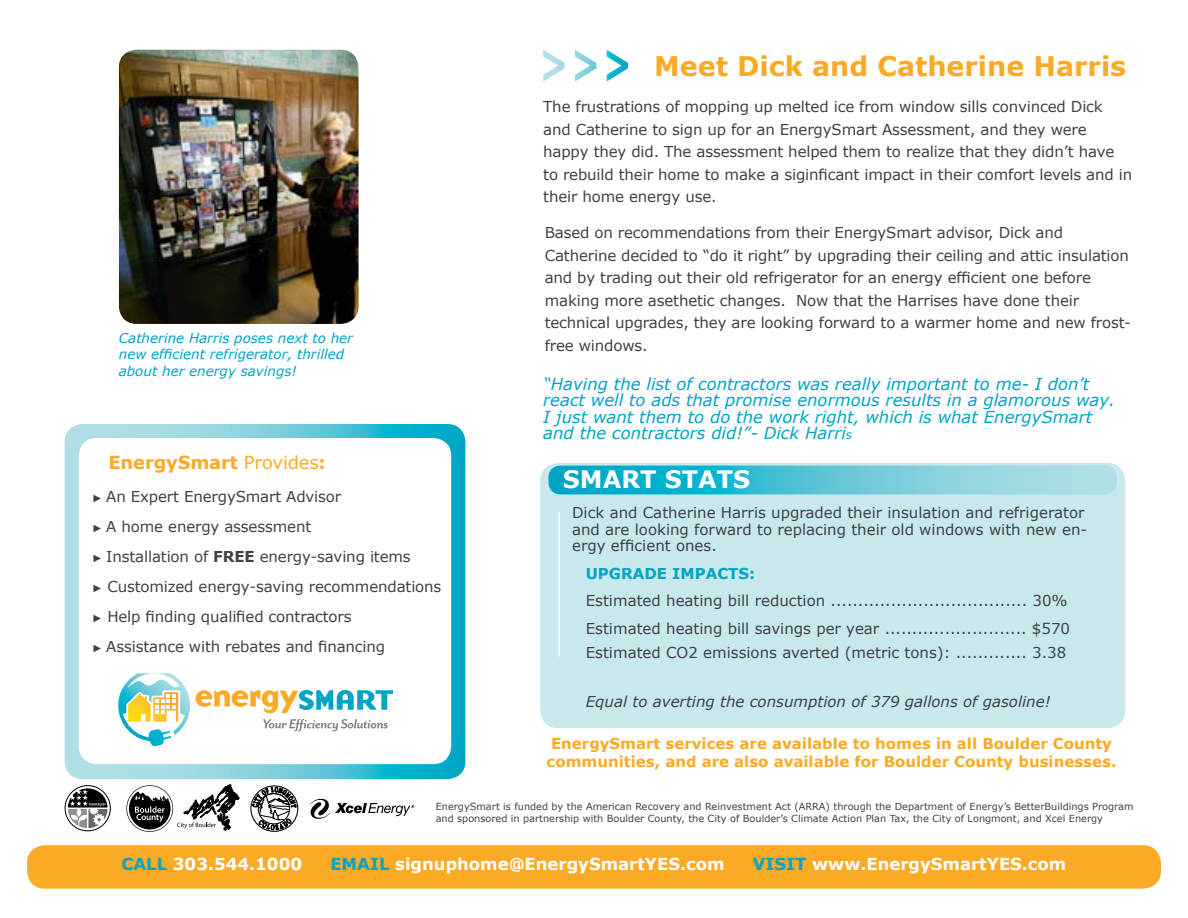
<style>
.page{position:relative;width:1188px;height:918px;background:#fff}
.page>*{position:absolute;margin:0;border:0;box-sizing:border-box;transform-origin:0 0}
.t1{font:700 27px "Verdana";color:#fbaa26}
.t2{font:700 24px "Verdana";color:#fff}
.t3{font:700 18px "Verdana";letter-spacing:-.01em;color:#fbaa26}
.t4{font:italic 16.5px/16.5px "Verdana";color:#00a4c4}
.t5{font:700 16.5px "Verdana";color:#fff}
.t6{font:700 16.5px "Verdana";color:#00a4c4}
.t7{font:15px/22.5px "Verdana";letter-spacing:-.01em;color:#414042}
.t8{font:700 15px/18px "Verdana";color:#fbaa26}
.t9{font:italic 15px "Verdana";color:#414042}
.t10{font:700 15px "Verdana";color:#00a4c4}
.t11{font:italic 13.5px/16.5px "Verdana";color:#00a4c4}
.t12{font:9.75px/12px "Verdana";color:#414042}
.s1{font-weight:400}
.s2{font-family:"Arial";font-size:10.5px}
.s3{font-weight:700}
.s4{font-size:12px}
.s5{color:#00a4c4}
</style>
<div class="page">
<div style="left:540px;top:463px;width:585px;height:265px;background:#c8e9ec;border-radius:18px"></div>
<svg style="left:549px;top:466px;width:568px;height:28px;background:#55c4d6"></svg>
<img style="left:119px;top:50px;width:240px;height:274px">
<svg style="left:310px;top:799px;width:104px;height:20px"></svg>
<div style="left:250px;top:785px;width:48px;height:47px;border:1px solid #000;border-radius:50%"></div>
<svg style="left:253px;top:785px;width:43px;height:47px"></svg>
<div style="left:258px;top:793px;width:32px;height:31px;border:1px solid #000;border-radius:50%"></div>
<svg style="left:126px;top:785px;width:113px;height:47px"></svg>
<svg style="left:65px;top:785px;width:46px;height:46px"></svg>
<div style="left:27px;top:845px;width:1134px;height:44px;background:#fbaa26;border-radius:18px"></div>
<hr style="left:559px;top:512px;width:1px;height:144px;background:#fff">
<svg style="left:65px;top:424px;width:400px;height:355px"></svg>
<svg style="left:543px;top:50px;width:85px;height:32px"></svg>
<p class="t11" style="left:119px;top:330px;width:236px">Catherine Harris poses next to her new efficient refrigerator, thrilled about her energy savings!</p>
<p class="t3" style="left:109px;top:450px;width:219px">EnergySmart <span class="s1">Provides</span>:</p>
<p class="t7" style="left:92px;top:481px;width:351px;line-height:30px"><span class="s2">►</span> An Expert EnergySmart Advisor<br><span class="s2">►</span> A home energy assessment<br><span class="s2">►</span> Installation of <span class="s3">FREE</span> energy-saving items<br><span class="s2">►</span> Customized energy-saving recommendations <span class="s2">►</span> Help finding qualified contractors<br><span class="s2">►</span> Assistance with rebates and financing</p>
<h1 class="t1" style="left:654px;top:47px;width:474px">Meet Dick and Catherine Harris</h1>
<p class="t7" style="left:543px;top:95px;width:591px">The frustrations of mopping up melted ice from window sills convinced Dick and Catherine to sign up for an EnergySmart Assessment, and they were happy they did. The assessment helped them to realize that they didn’t have to rebuild their home to make a siginficant impact in their comfort levels and in their home energy use.</p>
<p class="t7" style="left:545px;top:221px;width:588px">Based on recommendations from their EnergySmart advisor, Dick and Catherine decided to “do it right” by upgrading their ceiling and attic insulation and by trading out their old refrigerator for an energy efficient one before making more asethetic changes. Now that the Harrises have done their technical upgrades, they are looking forward to a warmer home and new frost&shy;free windows.</p>
<p class="t4" style="left:543px;top:375px;width:574px">“Having the list of contractors was really important to me- I don’t react well to ads that promise enormous results in a glamorous way.<br>I just want them to do the work right, which is what EnergySmart and the contractors did!”- Dick Harri<span class="s4">s</span></p>
<h2 class="t2" style="left:563px;top:462px;width:171px">smart stats</h2>
<p class="t7" style="left:572px;top:504px;width:517px;line-height:16.5px">Dick and Catherine Harris upgraded their insulation and refrigerator and are looking forward to replacing their old windows with new en&shy;ergy efficient ones.</p>
<p class="t10" style="left:586px;top:563px;width:12px">UPG</p>
<p class="t10" style="left:621px;top:563px;width:136px">RAD E IMPACTS:</p>
<p class="t7" style="left:586px;top:587px;width:486px;line-height:27.8px">Estimated heating bill reduction .................................... 30%<br>Estimated heating bill savings per year .......................... $570</p>
<p class="t7" style="left:586px;top:641px;width:482px">Estimated CO2 emissions averted (metric tons): ............. 3.38</p>
<p class="t9" style="left:586px;top:691px;width:466px">Equal to averting the consumption of 379 gallons of gasoline!</p>
<p class="t8" style="left:547px;top:734px;width:571px">EnergySmart services are available to homes in all Boulder County communities, and are also available for Boulder County businesses.</p>
<p class="t12" style="left:436px;top:800px;width:699px">EnergySmart is funded by the American Recovery and Reinvestment Act (ARRA) through the Department of Energy’s BetterBuildings Program and sponsored in partnership with Boulder County, the City of Boulder’s Climate Action Plan Tax, the City of Longmont, and Xcel Energy</p>
<p class="t5" style="left:122px;top:853px;width:182px"><span class="s5">Call</span> 303.544.1000</p>
<p class="t5" style="left:330px;top:853px;width:396px"><span class="s5">email</span> signuphome@EnergySmartYES.com</p>
<p class="t6" style="left:753px;top:853px;width:24px">visit</p>
<p class="t5" style="left:812px;top:853px;width:256px">www.EnergySmartYES.com</p>
</div>
